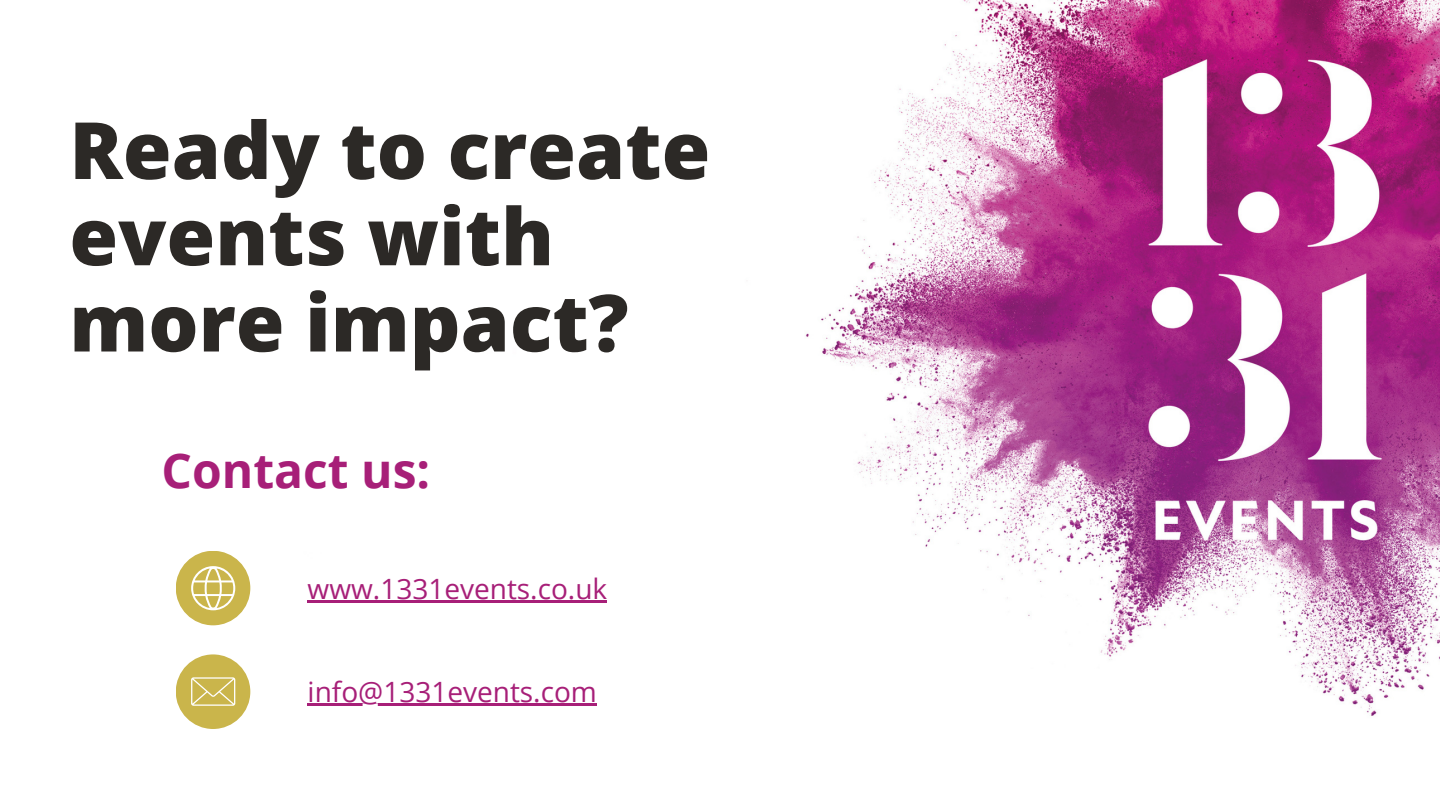
<style>
.page{position:relative;width:1440px;height:810px;background:#fff}
.page>*{position:absolute;margin:0;border:0;box-sizing:border-box;transform-origin:0 0}
.t1{font:800 79px/86.2px "Open Sans";color:#2c2926}
.t2{font:700 48px "Open Sans";color:#a71f78}
.t3{font:28px "Open Sans";color:#a71f78}
</style>
<div class="page">
<div style="left:176px;top:551px;width:74px;height:74px;background:#cab54b;border-radius:50%"></div>
<svg style="left:191px;top:566px;width:44px;height:44px"></svg>
<div style="left:176px;top:654px;width:74px;height:75px;background:#cab54b;border-radius:50%"></div>
<svg style="left:191px;top:677px;width:44px;height:29px"></svg>
<img style="left:323px;top:0;width:1117px;height:716px">
<hr style="left:308px;top:600px;width:299px;height:2px;background:#a71f78">
<hr style="left:308px;top:704px;width:289px;height:2px;background:#a71f78">
<p class="t1" style="left:69px;top:105px;width:643px">Ready to create events with more impact?</p>
<p class="t2" style="left:162px;top:437px;width:270px">Contact us:</p>
<p class="t3" style="left:308px;top:569px;width:301px">www.1331events.co.uk</p>
<p class="t3" style="left:308px;top:672px;width:291px">info@1331events.com</p>
</div>
